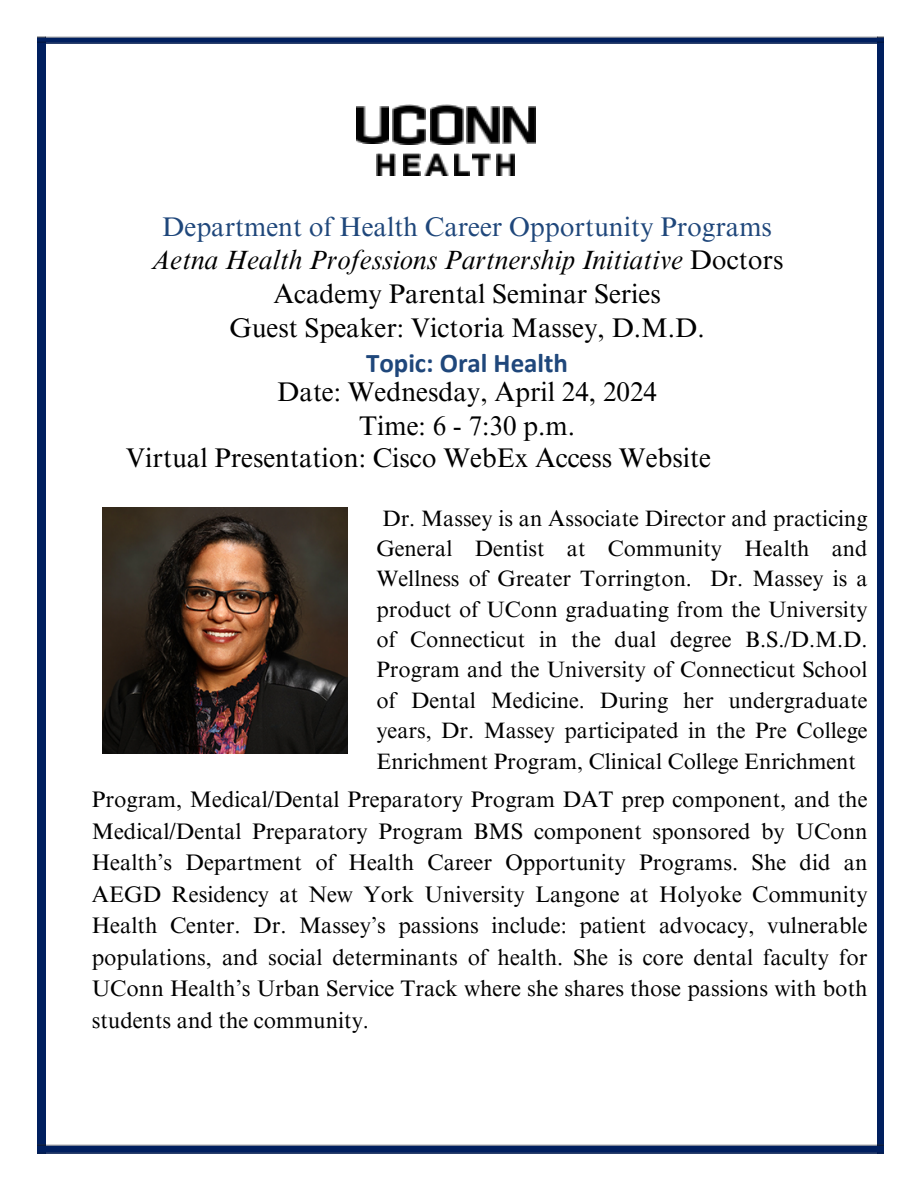
<style>
.page{position:relative;width:918px;height:1188px;background:#fff}
.page>*{position:absolute;margin:0;border:0;box-sizing:border-box;transform-origin:0 0}
.t1{font:27px/34px "Times NRMT Pro";color:#000;text-align:center}
.t2{font:22.5px/31.5px "Times NRMT Pro";color:#000;text-align:justify}
.t3{font:22.35px/30.3px "Times NRMT Pro";color:#000;text-align:justify}
.s1{color:#1f477b}
.s2{font-style:italic}
.s3{font-family:"Calibri";font-weight:700;color:#1f477b}
</style>
<div class="page">
<img style="left:377px;top:154px;width:19px;height:22px">
<img style="left:404px;top:153px;width:16px;height:1px">
<img style="left:404px;top:154px;width:16px;height:22px">
<img style="left:424px;top:154px;width:24px;height:22px">
<img style="left:454px;top:154px;width:15px;height:22px">
<img style="left:472px;top:153px;width:18px;height:1px">
<img style="left:472px;top:154px;width:18px;height:22px">
<img style="left:496px;top:154px;width:18px;height:22px">
<img style="left:357px;top:107px;width:31px;height:37px">
<img style="left:393px;top:105px;width:33px;height:39px">
<img style="left:431px;top:105px;width:32px;height:39px">
<img style="left:467px;top:107px;width:32px;height:37px">
<img style="left:503px;top:107px;width:32px;height:37px">
<svg style="left:37px;top:36px;width:8px;height:6px"></svg>
<img style="left:45px;top:36px;width:833px;height:8px">
<svg style="left:878px;top:36px;width:5px;height:6px"></svg>
<div style="left:37px;top:42px;width:8px;height:1102px;background:#001f5f"></div>
<div style="left:878px;top:42px;width:5px;height:1102px;background:#001f5f"></div>
<svg style="left:37px;top:1144px;width:8px;height:9px"></svg>
<img style="left:45px;top:1144px;width:833px;height:9px">
<svg style="left:878px;top:1144px;width:5px;height:9px"></svg>
<img style="left:102px;top:508px;width:246px;height:245px">
<p class="t1" style="left:151px;top:213px;width:634px"><span class="s1">Department of Health Career Opportunity Programs </span><span class="s2">Aetna Health Professions Partnership Initiative</span> Doctors Academy Parental Seminar Series<br>Guest Speaker: Victoria Massey, D.M.D.<br><span class="s3">Topic: Oral Health</span></p>
<p class="t1" style="left:277px;top:378px;width:381px">Date: Wednesday, April 24, 2024</p>
<p class="t1" style="left:359px;top:412px;width:217px">Time: 6 - 7:30 p.m.</p>
<p class="t1" style="left:126px;top:444px;width:587px">Virtual Presentation: Cisco WebEx Access Website</p>
<p class="t3" style="left:377px;top:506px;width:493px">Dr. Massey is an Associate Director and practicing General Dentist at Community Health and Wellness of Greater Torrington. Dr. Massey is a product of UConn graduating from the University of Connecticut in the dual degree B.S./D.M.D.<br>Program and the University of Connecticut School of Dental Medicine. During her undergraduate years, Dr. Massey participated in the Pre College Enrichment Program, Clinical College Enrichment</p>
<p class="t2" style="left:92px;top:787px;width:777px">Program, Medical/Dental Preparatory Program DAT prep component, and the Medical/Dental Preparatory Program BMS component sponsored by UConn Health’s Department of Health Career Opportunity Programs. She did an AEGD Residency at New York University Langone at Holyoke Community Health Center. Dr. Massey’s passions include: patient advocacy, vulnerable populations, and social determinants of health. She is core dental faculty for UConn Health’s Urban Service Track where she shares those passions with both students and the community.</p>
</div>
